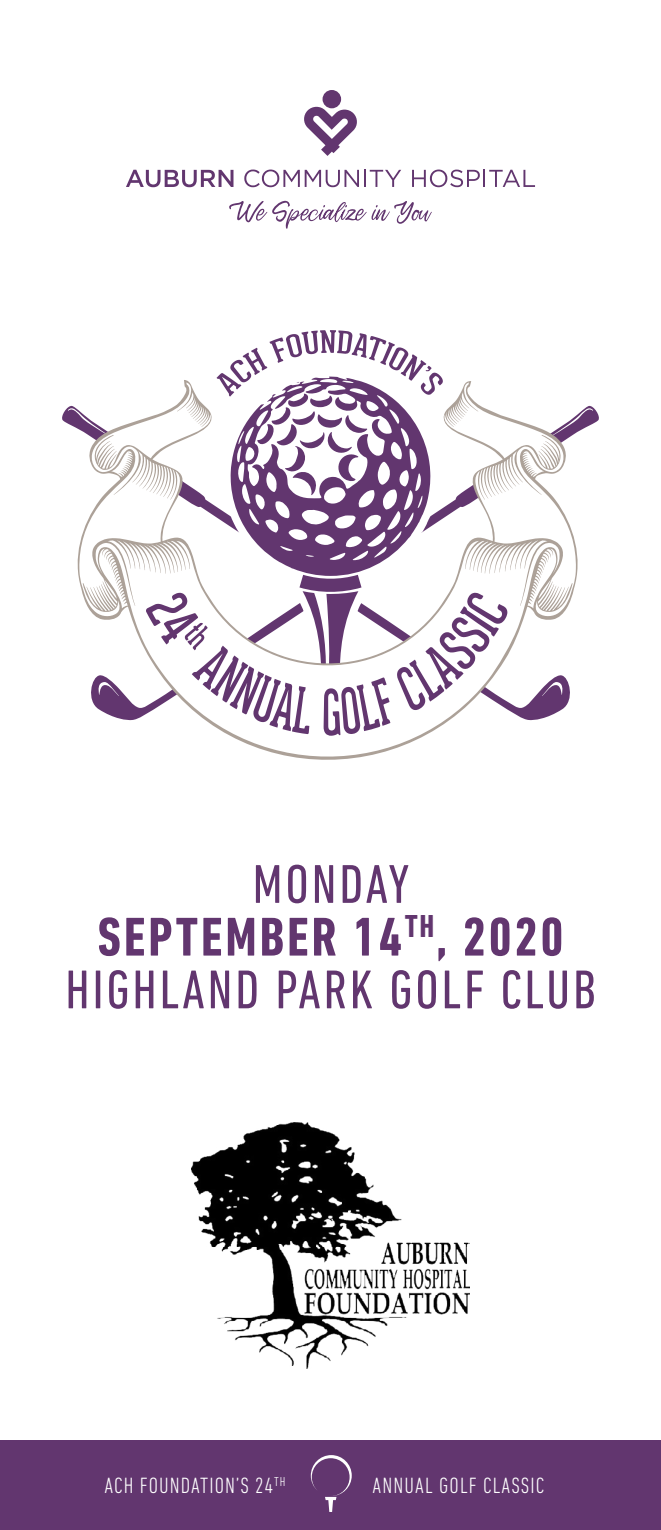
<style>
.page{position:relative;width:661px;height:1530px;background:#fff}
.page>*{position:absolute;margin:0;border:0;box-sizing:border-box;transform-origin:0 0}
.t1{font:condensed 55.5px/52.8px "DIN Next LT Pro";letter-spacing:.05em;color:#62366f;text-align:center}
.t2{font:300 condensed 22.5px "DIN Next LT Pro";letter-spacing:.05em;color:#fff}
.t3{font:300 condensed 13px "DIN Next LT Pro";color:#fff}
.s1{font-weight:700}
</style>
<div class="page">
<div style="left:0;top:1440px;width:661px;height:90px;background:#62366f"></div>
<svg style="left:311px;top:1455px;width:41px;height:57px"></svg>
<img style="left:192px;top:1122px;width:277px;height:246px">
<svg style="left:229px;top:201px;width:203px;height:28px"></svg>
<svg style="left:304px;top:107px;width:53px;height:49px"></svg>
<div style="left:322px;top:90px;width:19px;height:18px;background:#62366f;border-radius:50%"></div>
<svg style="left:126px;top:170px;width:107px;height:17px"></svg>
<svg style="left:244px;top:170px;width:157px;height:17px"></svg>
<svg style="left:412px;top:170px;width:123px;height:17px"></svg>
<svg style="left:231px;top:736px;width:193px;height:24px"></svg>
<svg style="left:79px;top:330px;width:497px;height:406px"></svg>
<p class="t1" style="left:65px;top:857px;width:532px">MONDAY<br><span class="s1">SEPTEMBER 14</span><sup>TH</sup><span class="s1">, 2020<br></span>HIGHLAND PARK GOLF CLUB</p>
<p class="t3" style="left:274px;top:1474px;width:13px">TH</p>
<p class="t2" style="left:104px;top:1473px;width:170px">ACH FOUNDATION’S 24</p>
<p class="t2" style="left:372px;top:1473px;width:173px">ANNUAL GOLF CLASSIC</p>
</div>
